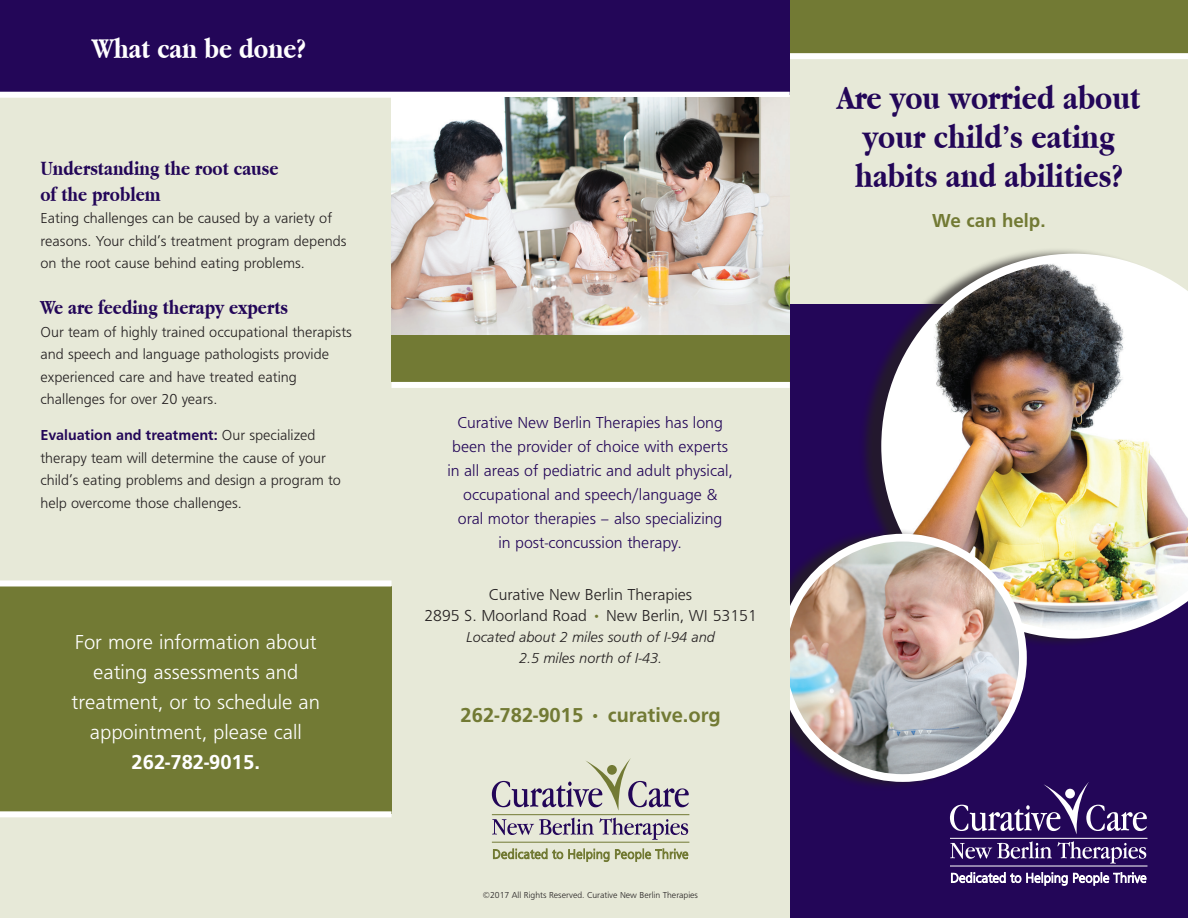
<style>
.page{position:relative;width:1188px;height:918px;background:#fff}
.page>*{position:absolute;margin:0;border:0;box-sizing:border-box;transform-origin:0 0}
.t1{font:700 35.4px/39px "Apple Garamond";color:#230658;text-align:center}
.t2{font:700 30px "Apple Garamond";color:#fff}
.t3{font:21px/30px "Frugal Sans Light DTC";color:#fff;text-align:center}
.t4{font:700 21px "Apple Garamond";color:#230658}
.t5{font:21px "Frugal Sans Bold DTC";color:#727a34}
.t6{font:19.5px "Frugal Sans Bold DTC";color:#727a34}
.t7{font:16.5px/24px "Frugal Sans Light DTC";color:#230658;text-align:center}
.t8{font:16.5px "Frugal Sans Light DTC";color:#231f20}
.t9{font:15px/22.5px "Frugal Sans Light DTC";color:#231f20}
.t10{font:15px/21px "Frugal Sans Light Italic DTC";color:#231f20;text-align:center}
.Footer_-_Copyright{font:9px "Frugal Sans Light DTC";color:#231f20}
.s1{font-family:"Frugal Sans Bold DTC";color:#230658}
.s2{font-family:"Frugal Sans Bold DTC"}
.s3{color:#727a34}
</style>
<div class="page">
<div style="left:790px;top:56px;width:398px;height:259px;background:#e7e9d8"></div>
<div style="left:790px;top:305px;width:398px;height:613px;background:#230658"></div>
<div style="left:858px;top:247px;width:330px;height:401px;background:#231f20;opacity:.75"></div>
<svg style="left:881px;top:254px;width:307px;height:385px"></svg>
<img style="left:890px;top:262px;width:298px;height:368px">
<div style="left:756px;top:527px;width:264px;height:264px;background:#231f20;opacity:.75"></div>
<div style="left:779px;top:534px;width:248px;height:248px;background:#fff;border-radius:50%"></div>
<img style="left:786px;top:542px;width:233px;height:232px;border-radius:116px">
<div style="left:0;top:0;width:392px;height:918px;background:#e7e9d8"></div>
<svg style="left:790px;top:0;width:398px;height:59px;background:#7f8748"></svg>
<svg style="left:950px;top:841px;width:196px;height:23px"></svg>
<svg style="left:951px;top:872px;width:195px;height:14px"></svg>
<svg style="left:950px;top:782px;width:197px;height:52px"></svg>
<hr style="left:950px;top:866px;width:197px;height:1px;background:#fff">
<hr style="left:950px;top:838px;width:197px;height:1px;background:#fff">
<div style="left:392px;top:298px;width:398px;height:620px;background:#e7e9d8"></div>
<div style="left:392px;top:334px;width:398px;height:48px;background:#727a34"></div>
<div style="left:392px;top:382px;width:398px;height:6px;background:#fff"></div>
<div style="left:0;top:0;width:790px;height:95px;background:#230658"></div>
<div style="left:0;top:92px;width:790px;height:6px;background:#fff"></div>
<div style="left:0;top:586px;width:392px;height:228px;background:#727a34"></div>
<div style="left:0;top:580px;width:392px;height:6px;background:#fff"></div>
<div style="left:0;top:811px;width:392px;height:6px;background:#fff"></div>
<img style="left:392px;top:98px;width:398px;height:236px">
<svg style="left:492px;top:818px;width:196px;height:22px"></svg>
<svg style="left:493px;top:848px;width:116px;height:14px"></svg>
<svg style="left:615px;top:848px;width:73px;height:14px"></svg>
<svg style="left:492px;top:758px;width:197px;height:53px"></svg>
<hr style="left:492px;top:842px;width:197px;height:1px;background:#727a34">
<hr style="left:492px;top:814px;width:197px;height:1px;background:#727a34">
<p class="t2" style="left:92px;top:32px;width:215px">What can be done?</p>
<p class="t4" style="left:40px;top:157px;width:240px">Understanding the root cause</p>
<p class="t4" style="left:40px;top:182px;width:122px">of the problem</p>
<p class="t9" style="left:40px;top:207px;width:308px">Eating challenges can be caused by a variety of reasons. Your child’s treatment program depends on the root cause behind eating problems.</p>
<p class="t4" style="left:40px;top:296px;width:249px">We are feeding therapy experts</p>
<p class="t9" style="left:40px;top:320px;width:313px">Our team of highly trained occupational therapists and speech and language pathologists provide experienced care and have treated eating challenges for over 20 years.</p>
<p class="t9" style="left:40px;top:424px;width:302px"><span class="s1">Evaluation and treatment:</span> Our specialized therapy team will determine the cause of your child’s eating problems and design a program to help overcome those challenges.</p>
<p class="t3" style="left:72px;top:627px;width:250px">For more information about eating assessments and treatment, or to schedule an appointment, please call<br><span class="s2">262-782-9015.</span></p>
<p class="t7" style="left:447px;top:411px;width:287px">Curative New Berlin Therapies has long been the provider of choice with experts in all areas of pediatric and adult physical, occupational and speech/language &amp;<br>oral motor therapies – also specializing<br>in post-concussion therapy.</p>
<p class="t8" style="left:489px;top:586px;width:205px">Curative New Berlin Therapies</p>
<p class="t8" style="left:424px;top:607px;width:334px">2895 S. Moorland Road <span class="s3">•</span> New Berlin, WI 53151</p>
<p class="t10" style="left:466px;top:627px;width:250px">Located about 2 miles south of I-94 and<br>2.5 miles north of I-43.</p>
<p class="t5" style="left:461px;top:703px;width:262px">262-782-9015 • curative.org</p>
<p class="Footer_-_Copyright" style="left:483px;top:890px;width:217px">©2017 All Rights Reserved. Curative New Berlin Therapies</p>
<p class="t1" style="left:837px;top:78px;width:305px">Are you worried about your child’s eating habits and abilities?</p>
<p class="t6" style="left:932px;top:209px;width:115px">We can help.</p>
</div>
